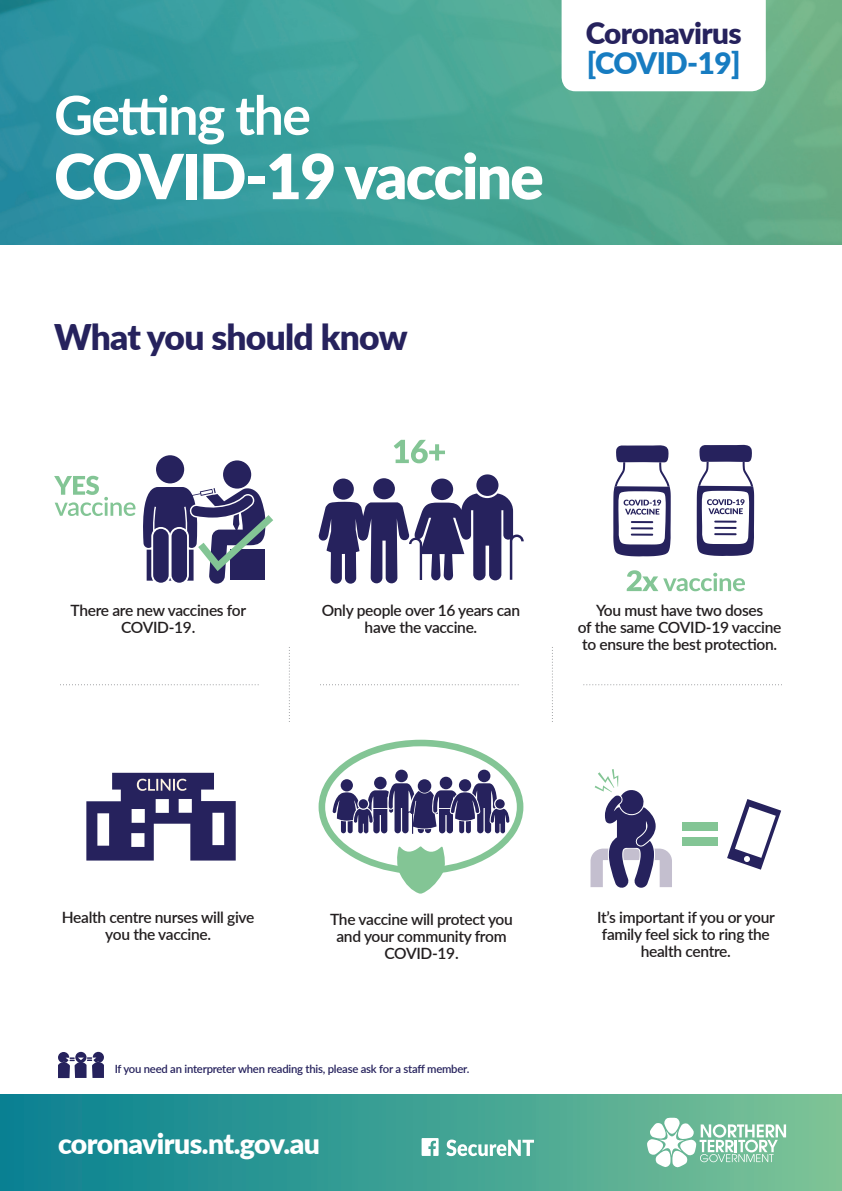
<style>
.page{position:relative;width:842px;height:1191px;background:#fff}
.page>*{position:absolute;margin:0;border:0;box-sizing:border-box;transform-origin:0 0}
.t1{font:900 62.2px "Lato";letter-spacing:-.03em;color:#fff}
.t2{font:700 53.7px "Lato";letter-spacing:-.03em;color:#fff}
.t3{font:900 35.4px "Lato";letter-spacing:-.02em;color:#26225d}
.t4{font:900 29.7px "Lato";letter-spacing:-.02em;color:#26225d}
.t5{font:900 29.7px "Lato";letter-spacing:-.02em;color:#177cc1}
.t6{font:900 28.4px "Lato";letter-spacing:-.02em;color:#fff}
.t7{font:600 15.6px/17px "Lato";letter-spacing:-.02em;color:#231f20;text-align:center}
.t8{font:600 11.3px "Lato";letter-spacing:-.02em;color:#26225d}
</style>
<div class="page">
<img style="left:0;top:244px;width:842px;height:1px">
<img style="left:0;top:0;width:842px;height:244px">
<div style="left:0;top:1094px;width:842px;height:97px;background:linear-gradient(to right,#058092,#7cc396)"></div>
<svg style="left:590px;top:769px;width:82px;height:119px"></svg>
<svg style="left:727px;top:799px;width:54px;height:70px"></svg>
<div style="left:682px;top:823px;width:36px;height:8px;background:#83c595"></div>
<div style="left:682px;top:837px;width:36px;height:9px;background:#83c595"></div>
<svg style="left:647px;top:1117px;width:139px;height:50px"></svg>
<svg style="left:58px;top:1051px;width:46px;height:27px"></svg>
<svg style="left:60px;top:684px;width:199px;height:1px"></svg>
<svg style="left:320px;top:684px;width:199px;height:1px"></svg>
<svg style="left:289px;top:647px;width:1px;height:75px"></svg>
<svg style="left:552px;top:647px;width:1px;height:75px"></svg>
<svg style="left:583px;top:684px;width:199px;height:1px"></svg>
<svg style="left:54px;top:476px;width:82px;height:40px"></svg>
<div style="left:156px;top:455px;width:28px;height:28px;background:#26225d;border-radius:50%"></div>
<div style="left:223px;top:460px;width:28px;height:28px;background:#26225d;border-radius:50%"></div>
<svg style="left:143px;top:487px;width:130px;height:96px"></svg>
<svg style="left:318px;top:474px;width:206px;height:109px"></svg>
<svg style="left:319px;top:739px;width:204px;height:154px"></svg>
<svg style="left:86px;top:773px;width:150px;height:87px"></svg>
<svg style="left:613px;top:445px;width:58px;height:111px"></svg>
<svg style="left:697px;top:444px;width:58px;height:112px"></svg>
<svg style="left:627px;top:570px;width:118px;height:21px"></svg>
<svg style="left:562px;top:0;width:204px;height:91px"></svg>
<svg style="left:422px;top:1138px;width:17px;height:18px"></svg>
<svg style="left:446px;top:1139px;width:88px;height:17px"></svg>
<svg style="left:394px;top:440px;width:51px;height:23px"></svg>
<h2 class="t2" style="left:54px;top:76px;width:258px">Getting the</h2>
<h1 class="t1" style="left:54px;top:130px;width:491px">COVID-19 vaccine</h1>
<h3 class="t4" style="left:586px;top:11px;width:157px">Coronavirus</h3>
<h3 class="t5" style="left:587px;top:41px;width:155px">[COVID-19]</h3>
<h3 class="t3" style="left:54px;top:310px;width:355px">What you should know</h3>
<p class="t7" style="left:71px;top:601px;width:177px">There are new vaccines for<br>COVID-19.</p>
<p class="t7" style="left:322px;top:601px;width:200px">Only people over 16 years can have the vaccine.</p>
<p class="t7" style="left:578px;top:601px;width:205px">You must have two doses<br>of the same COVID-19 vaccine to ensure the best protection.</p>
<p class="t7" style="left:62px;top:908px;width:194px">Health centre nurses will give you the vaccine.</p>
<p class="t7" style="left:330px;top:910px;width:184px">The vaccine will protect you and your community from<br>COVID-19.</p>
<p class="t8" style="left:115px;top:1061px;width:356px">If you need an interpreter when reading this, please ask for a staff member.</p>
<h3 class="t6" style="left:58px;top:1122px;width:263px">coronavirus.nt.gov.au</h3>
<p class="t7" style="left:597px;top:908px;width:179px">It’s important if you or your family feel sick to ring the health centre.</p>
</div>
